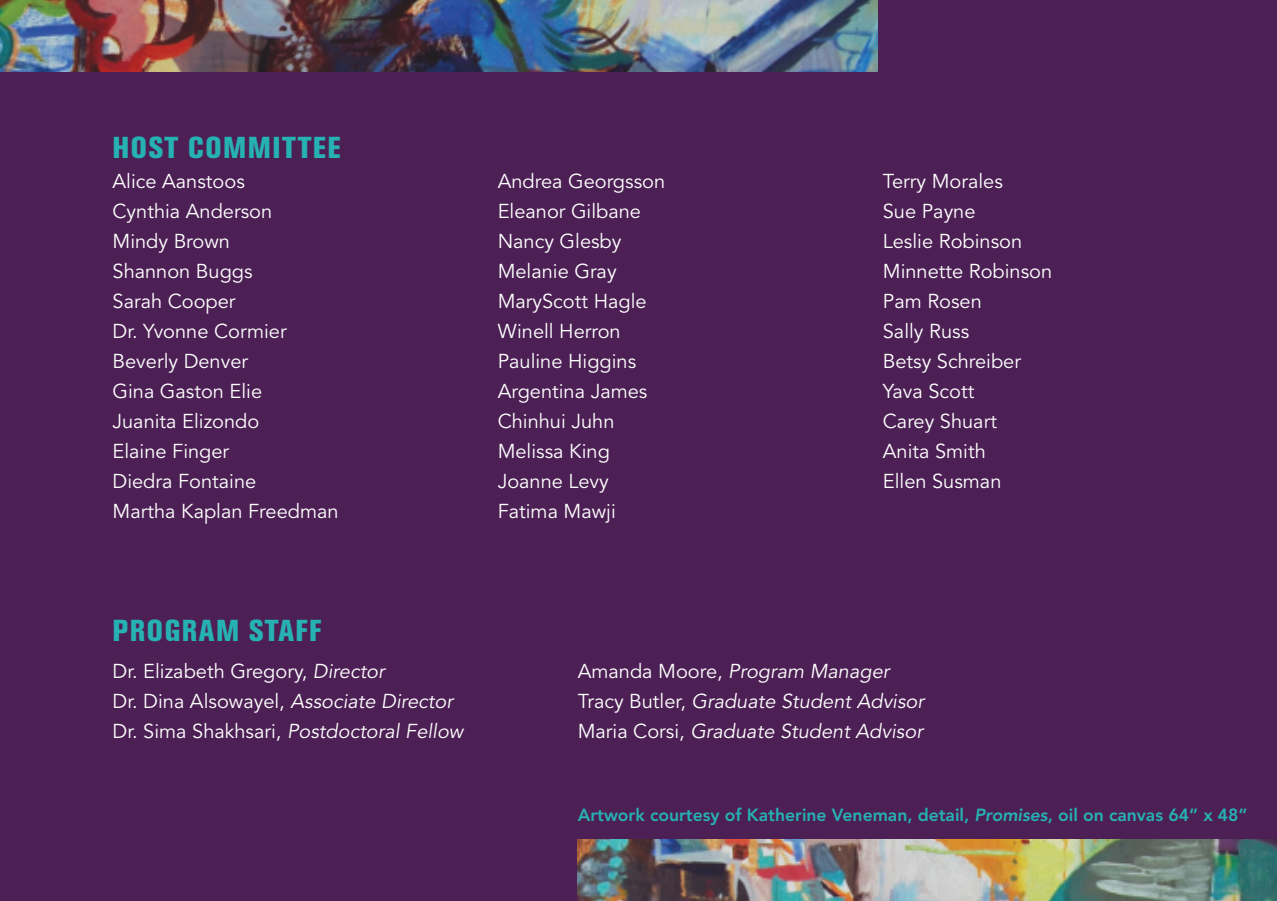
<style>
.page{position:relative;width:1277px;height:901px;background:#fff}
.page>*{position:absolute;margin:0;border:0;box-sizing:border-box;transform-origin:0 0}
.t1{font:800 condensed 30px "Akzidenz Grotesk BE";letter-spacing:.05em;color:#26b2b2}
.t2{font:20px "Avenir";color:#fff}
.t3{font:italic 20px/30px "Avenir";color:#fff}
.t4{font:800 17.5px "Avenir";color:#26b2b2}
.s1{font-style:italic}
.s2{font-style:normal}
</style>
<div class="page">
<div style="left:0;top:0;width:1276px;height:900px;background:#4c2054"></div>
<img style="left:578px;top:839px;width:698px;height:61px">
<img style="left:0;top:0;width:878px;height:71px">
<p class="t1" style="left:112px;top:130px;width:229px">HOST COMMITTEE</p>
<p class="t2" style="left:112px;top:170px;width:134px">Alice Aanstoos</p>
<p class="t2" style="left:112px;top:200px;width:161px">Cynthia Anderson</p>
<p class="t2" style="left:112px;top:230px;width:119px">Mindy Brown</p>
<p class="t2" style="left:112px;top:260px;width:142px">Shannon Buggs</p>
<p class="t2" style="left:112px;top:290px;width:124px">Sarah Cooper</p>
<p class="t2" style="left:112px;top:320px;width:176px">Dr. Yvonne Cormier</p>
<p class="t2" style="left:112px;top:350px;width:137px">Beverly Denver</p>
<p class="t2" style="left:112px;top:380px;width:151px">Gina Gaston Elie</p>
<p class="t2" style="left:112px;top:410px;width:148px">Juanita Elizondo</p>
<p class="t2" style="left:112px;top:440px;width:118px">Elaine Finger</p>
<p class="t2" style="left:112px;top:470px;width:145px">Diedra Fontaine</p>
<p class="t2" style="left:112px;top:500px;width:227px">Martha Kaplan Freedman</p>
<p class="t2" style="left:498px;top:170px;width:169px">Andrea Georgsson</p>
<p class="t2" style="left:498px;top:200px;width:145px">Eleanor Gilbane</p>
<p class="t2" style="left:498px;top:230px;width:125px">Nancy Glesby</p>
<p class="t2" style="left:498px;top:260px;width:120px">Melanie Gray</p>
<p class="t2" style="left:498px;top:290px;width:150px">MaryScott Hagle</p>
<p class="t2" style="left:498px;top:320px;width:125px">Winell Herron</p>
<p class="t2" style="left:498px;top:350px;width:140px">Pauline Higgins</p>
<p class="t2" style="left:498px;top:380px;width:151px">Argentina James</p>
<p class="t2" style="left:498px;top:410px;width:118px">Chinhui Juhn</p>
<p class="t2" style="left:498px;top:440px;width:114px">Melissa King</p>
<p class="t2" style="left:498px;top:470px;width:113px">Joanne Levy</p>
<p class="t2" style="left:498px;top:500px;width:120px">Fatima Mawji</p>
<p class="t2" style="left:882px;top:170px;width:121px">Terry Morales</p>
<p class="t2" style="left:882px;top:200px;width:94px">Sue Payne</p>
<p class="t2" style="left:882px;top:230px;width:141px">Leslie Robinson</p>
<p class="t2" style="left:882px;top:260px;width:171px">Minnette Robinson</p>
<p class="t2" style="left:882px;top:290px;width:100px">Pam Rosen</p>
<p class="t2" style="left:882px;top:320px;width:88px">Sally Russ</p>
<p class="t2" style="left:882px;top:350px;width:140px">Betsy Schreiber</p>
<p class="t2" style="left:882px;top:380px;width:93px">Yava Scott</p>
<p class="t2" style="left:882px;top:410px;width:116px">Carey Shuart</p>
<p class="t2" style="left:882px;top:440px;width:104px">Anita Smith</p>
<p class="t2" style="left:882px;top:470px;width:120px">Ellen Susman</p>
<p class="t1" style="left:112px;top:613px;width:210px">PROGRAM STAFF</p>
<p class="t2" style="left:112px;top:659px;width:274px">Dr. Elizabeth Gregory, <span class="s1">Director</span></p>
<p class="t2" style="left:112px;top:689px;width:342px">Dr. Dina Alsowayel, <span class="s1">Associate Director</span></p>
<p class="t3" style="left:112px;top:717px;width:352px"><span class="s2">Dr. Sima Shakhsari,</span> Postdoctoral Fellow</p>
<p class="t3" style="left:578px;top:657px;width:313px"><span class="s2">Amanda Moore,</span> Program Manager</p>
<p class="t3" style="left:578px;top:687px;width:348px"><span class="s2">Tracy Butler,</span> Graduate Student Advisor<br><span class="s2">Maria Corsi,</span> Graduate Student Advisor</p>
<p class="t4" style="left:578px;top:804px;width:671px">Artwork courtesy of Katherine Veneman, detail, <span class="s1">Promises</span>, oil on canvas 64” x 48”</p>
</div>
